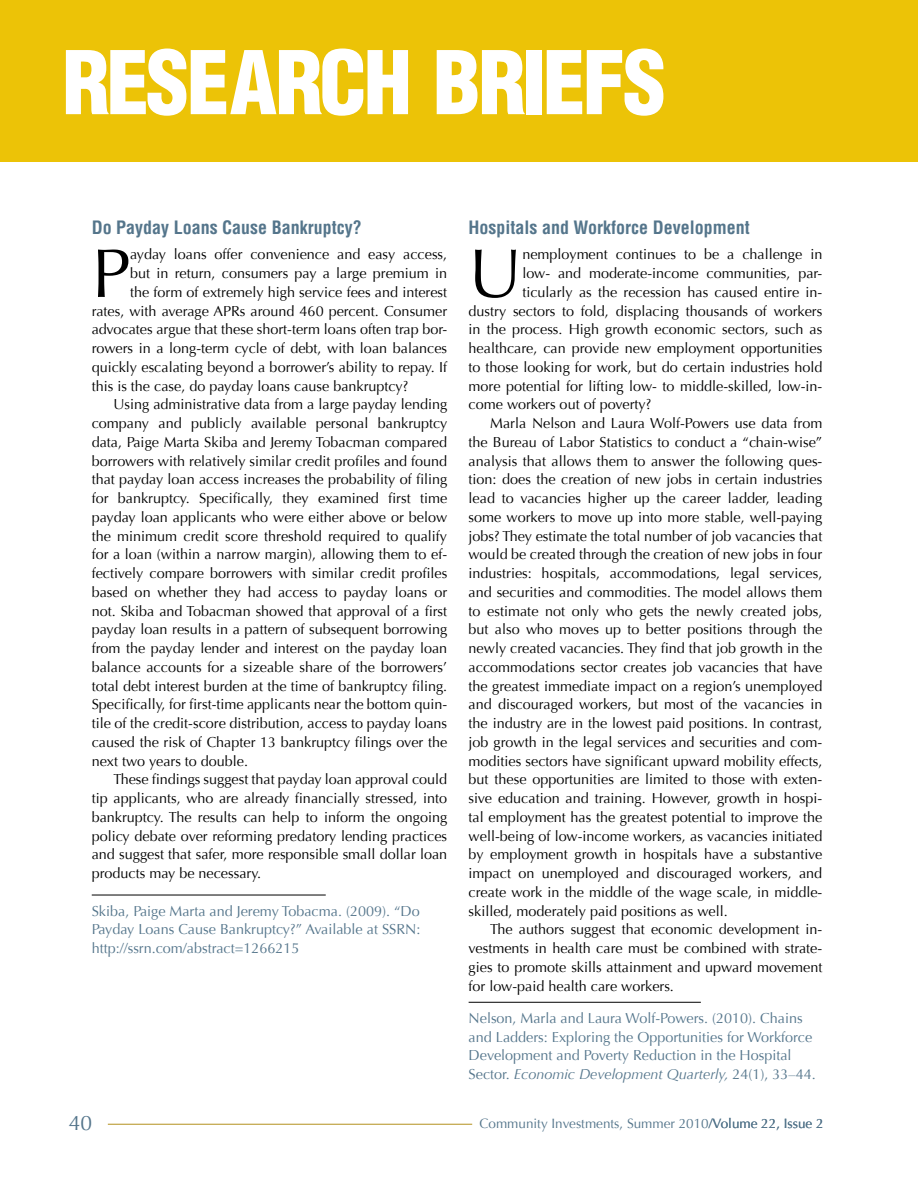
<style>
.page{position:relative;width:918px;height:1188px;background:#fff}
.page>*{position:absolute;margin:0;border:0;box-sizing:border-box;transform-origin:0 0}
.t1{font:900 condensed 85.5px "Helvetica";letter-spacing:-.035em;color:#fff}
.t2{font:69.15px "Optima";color:#000}
.t3{font:21px "Optima";color:#54758b}
.t4{font:700 condensed 18px "Helvetica";color:#54758b}
.t5{font:14.4px "Optima";color:#000}
.t6{font:14.4px/18.8px "Optima";color:#54758b;text-align:justify}
.t7{font:13.5px "Optima";color:#54758b}
.s1{font-style:italic}
</style>
<div class="page">
<div style="left:0;top:0;width:918px;height:162px;background:#ecc307"></div>
<hr style="left:92px;top:895px;width:234px;height:1px;background:#000">
<hr style="left:469px;top:1002px;width:232px;height:1px;background:#000">
<hr style="left:108px;top:1124px;width:364px;height:1px;background:#b3911d">
<h1 class="t1" style="left:62px;top:30px;width:605px">RESEARCH BRIEFS</h1>
<p class="t4" style="left:92px;top:216px;width:271px">Do Payday Loans Cause Bankruptcy?</p>
<h2 class="t2" style="left:92px;top:233px;width:40px">P</h2>
<p class="t5" style="left:130px;top:246px;width:319px">ayday loans offer convenience and easy access,</p>
<p class="t5" style="left:130px;top:265px;width:319px">but in return, consumers pay a large premium in</p>
<p class="t5" style="left:130px;top:284px;width:319px">the form of extremely high service fees and interest</p>
<p class="t5" style="left:92px;top:302px;width:357px">rates, with average APRs around 460 percent. Consumer</p>
<p class="t5" style="left:92px;top:321px;width:357px">advocates argue that these short-term loans often trap bor-</p>
<p class="t5" style="left:92px;top:340px;width:357px">rowers in a long-term cycle of debt, with loan balances</p>
<p class="t5" style="left:92px;top:359px;width:357px">quickly escalating beyond a borrower’s ability to repay. If</p>
<p class="t5" style="left:92px;top:377px;width:318px">this is the case, do payday loans cause bankruptcy?</p>
<p class="t5" style="left:113px;top:396px;width:335px">Using administrative data from a large payday lending</p>
<p class="t5" style="left:92px;top:415px;width:357px">company and publicly available personal bankruptcy</p>
<p class="t5" style="left:92px;top:434px;width:357px">data, Paige Marta Skiba and Jeremy Tobacman compared</p>
<p class="t5" style="left:92px;top:452px;width:357px">borrowers with relatively similar credit profiles and found</p>
<p class="t5" style="left:92px;top:471px;width:357px">that payday loan access increases the probability of filing</p>
<p class="t5" style="left:92px;top:490px;width:357px">for bankruptcy. Specifically, they examined first time</p>
<p class="t5" style="left:92px;top:509px;width:357px">payday loan applicants who were either above or below</p>
<p class="t5" style="left:92px;top:527px;width:357px">the minimum credit score threshold required to qualify</p>
<p class="t5" style="left:92px;top:546px;width:357px">for a loan (within a narrow margin), allowing them to ef-</p>
<p class="t5" style="left:92px;top:565px;width:357px">fectively compare borrowers with similar credit profiles</p>
<p class="t5" style="left:92px;top:584px;width:357px">based on whether they had access to payday loans or</p>
<p class="t5" style="left:92px;top:602px;width:357px">not. Skiba and Tobacman showed that approval of a first</p>
<p class="t5" style="left:92px;top:621px;width:357px">payday loan results in a pattern of subsequent borrowing</p>
<p class="t5" style="left:92px;top:640px;width:357px">from the payday lender and interest on the payday loan</p>
<p class="t5" style="left:92px;top:659px;width:357px">balance accounts for a sizeable share of the borrowers’</p>
<p class="t5" style="left:92px;top:677px;width:357px">total debt interest burden at the time of bankruptcy filing.</p>
<p class="t5" style="left:92px;top:696px;width:357px">Specifically, for first-time applicants near the bottom quin-</p>
<p class="t5" style="left:92px;top:715px;width:357px">tile of the credit-score distribution, access to payday loans</p>
<p class="t5" style="left:92px;top:734px;width:357px">caused the risk of Chapter 13 bankruptcy filings over the</p>
<p class="t5" style="left:92px;top:752px;width:158px">next two years to double.</p>
<p class="t5" style="left:113px;top:771px;width:335px">These findings suggest that payday loan approval could</p>
<p class="t5" style="left:92px;top:790px;width:357px">tip applicants, who are already financially stressed, into</p>
<p class="t5" style="left:92px;top:809px;width:357px">bankruptcy. The results can help to inform the ongoing</p>
<p class="t5" style="left:92px;top:827px;width:357px">policy debate over reforming predatory lending practices</p>
<p class="t5" style="left:92px;top:846px;width:357px">and suggest that safer, more responsible small dollar loan</p>
<p class="t5" style="left:92px;top:865px;width:171px">products may be necessary.</p>
<p class="t6" style="left:92px;top:902px;width:330px">Skiba, Paige Marta and Jeremy Tobacma. (2009). “Do Payday Loans Cause Bankruptcy?” Available at SSRN: http://ssrn.com/abstract=1266215</p>
<p class="t4" style="left:469px;top:216px;width:283px">Hospitals and Workforce Development</p>
<h2 class="t2" style="left:469px;top:233px;width:55px">U</h2>
<p class="t5" style="left:522px;top:246px;width:301px">nemployment continues to be a challenge in</p>
<p class="t5" style="left:522px;top:265px;width:301px">low- and moderate-income communities, par-</p>
<p class="t5" style="left:522px;top:284px;width:301px">ticularly as the recession has caused entire in-</p>
<p class="t5" style="left:469px;top:302px;width:355px">dustry sectors to fold, displacing thousands of workers</p>
<p class="t5" style="left:469px;top:321px;width:355px">in the process. High growth economic sectors, such as</p>
<p class="t5" style="left:469px;top:340px;width:355px">healthcare, can provide new employment opportunities</p>
<p class="t5" style="left:469px;top:359px;width:355px">to those looking for work, but do certain industries hold</p>
<p class="t5" style="left:469px;top:377px;width:355px">more potential for lifting low- to middle-skilled, low-in-</p>
<p class="t5" style="left:469px;top:396px;width:184px">come workers out of poverty?</p>
<p class="t5" style="left:490px;top:415px;width:334px">Marla Nelson and Laura Wolf-Powers use data from</p>
<p class="t5" style="left:469px;top:434px;width:355px">the Bureau of Labor Statistics to conduct a “chain-wise”</p>
<p class="t5" style="left:469px;top:452px;width:355px">analysis that allows them to answer the following ques-</p>
<p class="t5" style="left:469px;top:471px;width:355px">tion: does the creation of new jobs in certain industries</p>
<p class="t5" style="left:469px;top:490px;width:355px">lead to vacancies higher up the career ladder, leading</p>
<p class="t5" style="left:469px;top:509px;width:355px">some workers to move up into more stable, well-paying</p>
<p class="t5" style="left:469px;top:527px;width:355px">jobs? They estimate the total number of job vacancies that</p>
<p class="t5" style="left:469px;top:546px;width:355px">would be created through the creation of new jobs in four</p>
<p class="t5" style="left:469px;top:565px;width:355px">industries: hospitals, accommodations, legal services,</p>
<p class="t5" style="left:469px;top:584px;width:355px">and securities and commodities. The model allows them</p>
<p class="t5" style="left:469px;top:602px;width:355px">to estimate not only who gets the newly created jobs,</p>
<p class="t5" style="left:469px;top:621px;width:355px">but also who moves up to better positions through the</p>
<p class="t5" style="left:469px;top:640px;width:355px">newly created vacancies. They find that job growth in the</p>
<p class="t5" style="left:469px;top:659px;width:355px">accommodations sector creates job vacancies that have</p>
<p class="t5" style="left:469px;top:677px;width:355px">the greatest immediate impact on a region’s unemployed</p>
<p class="t5" style="left:469px;top:696px;width:355px">and discouraged workers, but most of the vacancies in</p>
<p class="t5" style="left:469px;top:715px;width:355px">the industry are in the lowest paid positions. In contrast,</p>
<p class="t5" style="left:469px;top:734px;width:355px">job growth in the legal services and securities and com-</p>
<p class="t5" style="left:469px;top:752px;width:355px">modities sectors have significant upward mobility effects,</p>
<p class="t5" style="left:469px;top:771px;width:355px">but these opportunities are limited to those with exten-</p>
<p class="t5" style="left:469px;top:790px;width:355px">sive education and training. However, growth in hospi-</p>
<p class="t5" style="left:469px;top:809px;width:355px">tal employment has the greatest potential to improve the</p>
<p class="t5" style="left:469px;top:827px;width:355px">well-being of low-income workers, as vacancies initiated</p>
<p class="t5" style="left:469px;top:846px;width:355px">by employment growth in hospitals have a substantive</p>
<p class="t5" style="left:469px;top:865px;width:355px">impact on unemployed and discouraged workers, and</p>
<p class="t5" style="left:469px;top:884px;width:355px">create work in the middle of the wage scale, in middle-</p>
<p class="t5" style="left:469px;top:902px;width:261px">skilled, moderately paid positions as well.</p>
<p class="t5" style="left:490px;top:921px;width:334px">The authors suggest that economic development in-</p>
<p class="t5" style="left:469px;top:940px;width:355px">vestments in health care must be combined with strate-</p>
<p class="t5" style="left:469px;top:959px;width:355px">gies to promote skills attainment and upward movement</p>
<p class="t5" style="left:469px;top:977px;width:207px">for low-paid health care workers.</p>
<p class="t6" style="left:469px;top:1009px;width:349px;text-align:left">Nelson, Marla and Laura Wolf-Powers. (2010). Chains and Ladders: Exploring the Opportunities for Workforce Development and Poverty Reduction in the Hospital Sector. <span class="s1">Economic Development Quarterly,</span> 24(1), 33–44.</p>
<h3 class="t3" style="left:69px;top:1110px;width:25px">40</h3>
<p class="t7" style="left:480px;top:1115px;width:346px">Community Investments, Summer 2010/Volume 22, Issue 2</p>
</div>
